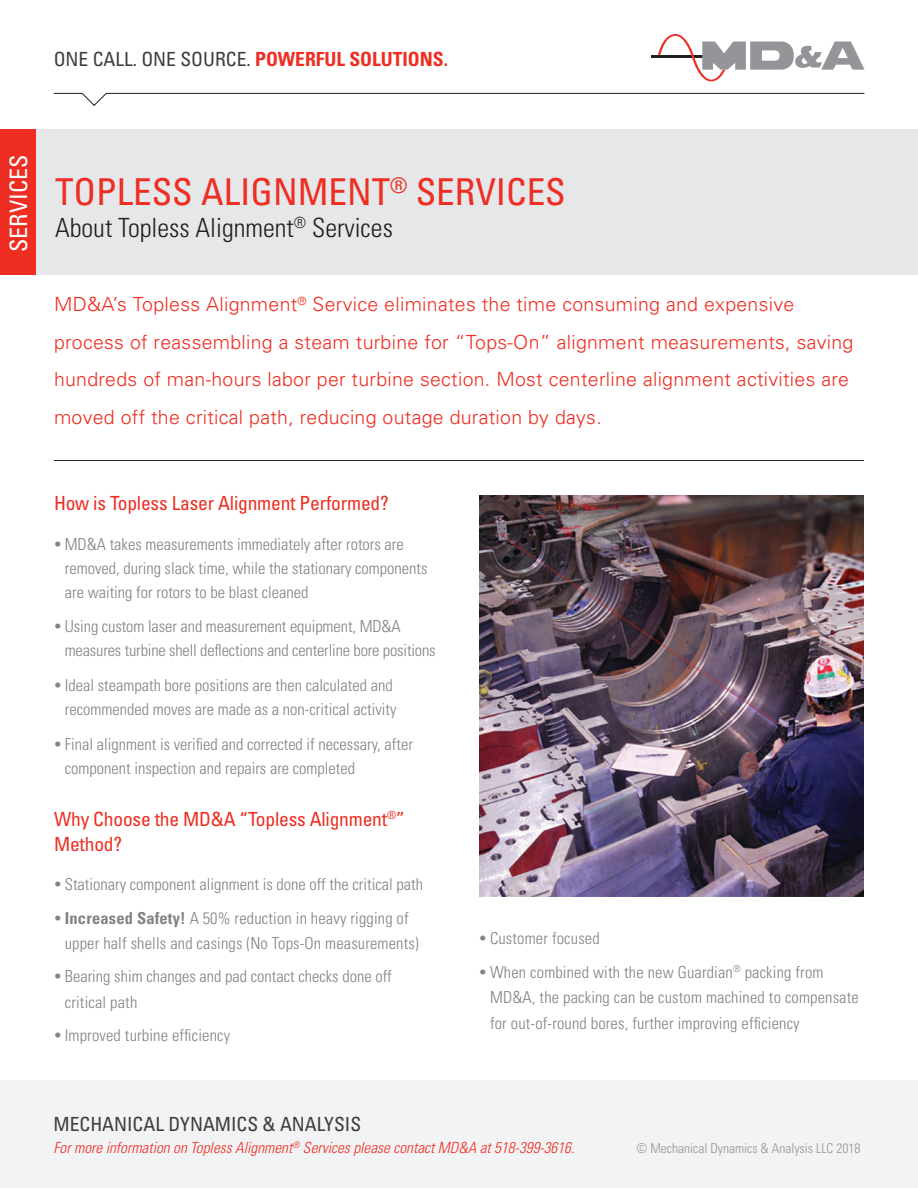
<style>
.page{position:relative;width:918px;height:1188px;background:#fff}
.page>*{position:absolute;margin:0;border:0;box-sizing:border-box;transform-origin:0 0}
.t1{font:condensed 37.05px "Univers";color:#ee2e22}
.t2{font:300 condensed 26.4px "Univers";color:#231f20}
.t3{font:condensed 24px "Univers";color:#fff}
.t4{font:300 19.5px "Univers";letter-spacing:.015em;color:#ee2e22}
.column_headings{font:condensed 19.5px "Univers";letter-spacing:-.01em;color:#ee2e22}
.t5{font:condensed 19.5px "Univers";color:#3e3e3f}
.t6{font:300 condensed 16.5px/24px "Univers";color:#808285}
.t7{font:italic 300 condensed 15.3px "Univers";color:#ee2e22}
.t8{font:300 condensed 13.5px "Univers";color:#939598}
.s1{font-weight:700;color:#ee2e22}
.s2{font-weight:400}
.s3{font-weight:700}
</style>
<div class="page">
<div style="left:0;top:1080px;width:918px;height:108px;background:#f2f3f4"></div>
<div style="left:35px;top:129px;width:883px;height:146px;background:#e6e7e9"></div>
<div style="left:0;top:129px;width:36px;height:146px;background:#ee2e22"></div>
<svg style="left:53px;top:93px;width:812px;height:13px"></svg>
<hr style="left:651px;top:55px;width:60px;height:3px;background:#231f20">
<svg style="left:658px;top:34px;width:207px;height:48px"></svg>
<hr style="left:54px;top:460px;width:810px;height:1px;background:#231f20">
<img style="left:479px;top:496px;width:385px;height:401px">
<p class="t5" style="left:54px;top:46px;width:396px">ONE CALL. ONE SOURCE. <span class="s1">POWERFUL SOLUTIONS.</span></p>
<p class="t3" style="left:3px;top:252px;width:99px;rotate:-90deg">SERVICES</p>
<p class="t1" style="left:55px;top:168px;width:512px">TOPLESS ALIGNMENT<sup>®</sup> SERVICES</p>
<p class="t2" style="left:55px;top:212px;width:339px">About Topless Alignment<sup>®</sup> Services</p>
<p class="t4" style="left:54px;top:293px;width:742px">MD&amp;A’s Topless Alignment<sup>®</sup> Service eliminates the time consuming and expensive</p>
<p class="t4" style="left:54px;top:330px;width:801px">process of reassembling a steam turbine for “Tops-On” alignment measurements, saving</p>
<p class="t4" style="left:54px;top:368px;width:797px">hundreds of man-hours labor per turbine section. Most centerline alignment activities are</p>
<p class="t4" style="left:54px;top:405px;width:549px">moved off the critical path, reducing outage duration by days.</p>
<p class="column_headings" style="left:54px;top:491px;width:336px">How is Topless Laser Alignment Performed?</p>
<p class="t6" style="left:65px;top:532px;width:364px;text-indent:-10px"><span class="s2">•</span> MD&amp;A takes measurements immediately after rotors are removed, during slack time, while the stationary components are waiting for rotors to be blast cleaned</p>
<p class="t6" style="left:65px;top:614px;width:372px;text-indent:-10px"><span class="s2">•</span> Using custom laser and measurement equipment, MD&amp;A measures turbine shell deflections and centerline bore positions</p>
<p class="t6" style="left:55px;top:673px;width:343px;text-align:center"><span class="s2">•</span> Ideal steampath bore positions are then calculated and recommended moves are made as a non-critical activity</p>
<p class="t6" style="left:65px;top:732px;width:350px;text-indent:-10px"><span class="s2">•</span> Final alignment is verified and corrected if necessary, after component inspection and repairs are completed</p>
<p class="column_headings" style="left:54px;top:807px;width:352px">Why Choose the MD&amp;A “Topless Alignment<sup>®</sup>”</p>
<p class="column_headings" style="left:54px;top:832px;width:70px">Method?</p>
<p class="t6" style="left:55px;top:872px;width:369px"><span class="s2">•</span> Stationary component alignment is done off the critical path</p>
<p class="t6" style="left:65px;top:905px;width:356px;line-height:25.5px;text-indent:-10px"><span class="s2">•</span> <span class="s3">Increased Safety!</span> A 50% reduction in heavy rigging of upper half shells and casings (No Tops-On measurements)</p>
<p class="t6" style="left:65px;top:964px;width:329px;line-height:25.5px;text-indent:-10px"><span class="s2">•</span> Bearing shim changes and pad contact checks done off critical path</p>
<p class="t6" style="left:55px;top:1023px;width:177px"><span class="s2">•</span> Improved turbine efficiency</p>
<p class="t6" style="left:480px;top:926px;width:121px"><span class="s2">•</span> Customer focused</p>
<p class="t6" style="left:490px;top:959px;width:370px;line-height:25.5px;text-indent:-10px"><span class="s2">•</span> When combined with the new Guardian<sup>®</sup> packing from<br>MD&amp;A, the packing can be custom machined to compensate for out-of-round bores, further improving efficiency</p>
<p class="t5" style="left:54px;top:1112px;width:309px">MECHANICAL DYNAMICS &amp; ANALYSIS</p>
<p class="t7" style="left:54px;top:1138px;width:522px">For more information on Topless Alignment<sup>®</sup> Services please contact MD&amp;A at 518-399-3616.</p>
<p class="t8" style="left:637px;top:1140px;width:225px">© Mechanical Dynamics &amp; Analysis LLC 2018</p>
</div>
